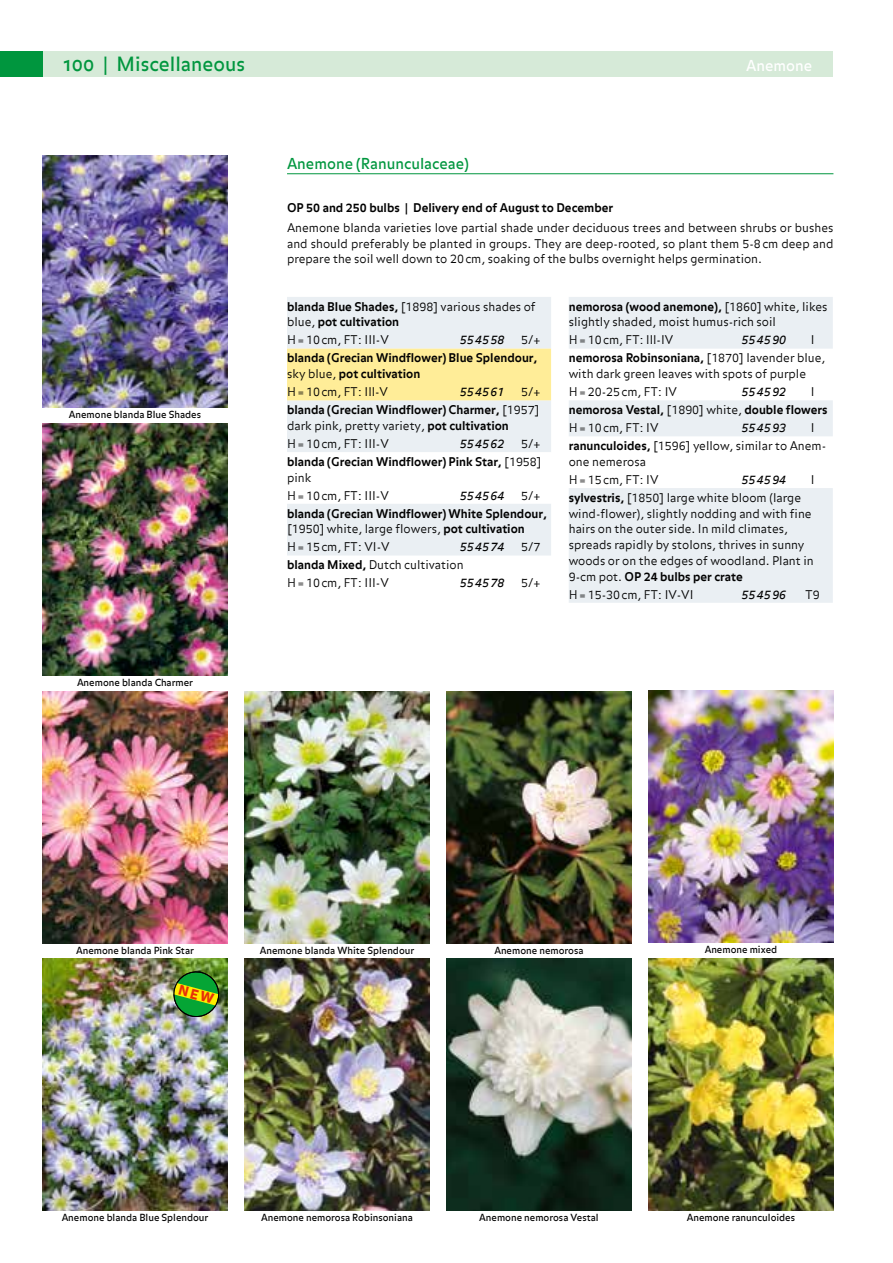
<style>
.page{position:relative;width:893px;height:1263px;background:#fff}
.page>*{position:absolute;margin:0;border:0;box-sizing:border-box;transform-origin:0 0}
.t1{font:19.5px "Balance OT";color:#00963e}
.t2{font:15px "Balance OT";color:#00963e}
.t3{font:15px "Balance OT";color:#fff}
.t4{font:300 12px/15.8px "Balance";color:#000}
.t5{font:700 12px/18px "Balance";color:#000}
.t6{font:italic 12px "Balance";color:#000}
.t7{font:9.75px "Balance OT";color:#000}
.s1{font-weight:300}
.s2{font-weight:700}
</style>
<div class="page">
<div style="left:43px;top:51px;width:790px;height:26px;background:#d6ead8"></div>
<div style="left:0;top:51px;width:43px;height:26px;background:#00963e"></div>
<hr style="left:287px;top:173px;width:546px;height:1px;background:#00963e">
<svg style="left:287px;top:297px;width:264px;height:258px;fill:#eaeff3"></svg>
<div style="left:287px;top:349px;width:264px;height:51px;background:#ffed98"></div>
<svg style="left:569px;top:297px;width:264px;height:306px;fill:#eaeff3"></svg>
<img style="left:43px;top:155px;width:184px;height:252px">
<img style="left:43px;top:423px;width:184px;height:252px">
<img style="left:43px;top:691px;width:184px;height:252px">
<img style="left:244px;top:691px;width:185px;height:252px">
<img style="left:446px;top:691px;width:185px;height:252px">
<img style="left:244px;top:959px;width:185px;height:252px">
<img style="left:446px;top:959px;width:185px;height:251px">
<img style="left:648px;top:959px;width:185px;height:251px">
<img style="left:648px;top:691px;width:185px;height:252px">
<img style="left:43px;top:959px;width:184px;height:251px">
<svg style="left:173px;top:971px;width:46px;height:46px;background:#5aa32d"></svg>
<h1 class="t1" style="left:64px;top:53px;width:183px">100 | Miscellaneous</h1>
<p class="t3" style="left:746px;top:57px;width:68px">Anemone</p>
<p class="t7" style="left:69px;top:409px;width:134px">Anemone blanda Blue Shades</p>
<p class="t7" style="left:77px;top:676px;width:117px">Anemone blanda Charmer</p>
<p class="t2" style="left:287px;top:154px;width:183px">Anemone (Ranunculaceae)</p>
<p class="t5" style="left:287px;top:199px;width:328px">OP 50 and 250 bulbs | Delivery end of August to December</p>
<p class="t4" style="left:287px;top:220px;width:548px;text-align:justify">Anemone blanda varieties love partial shade under deciduous trees and between shrubs or bushes and should preferably be planted in groups. They are deep-rooted, so plant them 5-8cm deep and prepare the soil well down to 20cm, soaking of the bulbs overnight helps germination.</p>
<p class="t5" style="left:287px;top:299px;width:250px;line-height:15.8px">blanda Blue Shades, <span class="s1">[1898] various shades of blue,</span> pot cultivation</p>
<p class="t4" style="left:287px;top:333px;width:103px">H=10cm, FT: III-V</p>
<p class="t6" style="left:460px;top:333px;width:46px">554558</p>
<p class="t4" style="left:521px;top:333px;width:21px">5/+</p>
<p class="t5" style="left:287px;top:351px;width:252px;line-height:15.8px">blanda (Grecian Windflower) Blue Splendour, <span class="s1">sky blue,</span> pot cultivation</p>
<p class="t4" style="left:287px;top:385px;width:103px">H=10cm, FT: Ill-V</p>
<p class="t6" style="left:460px;top:385px;width:46px">554561</p>
<p class="t4" style="left:569px;top:299px;width:260px"><span class="s2">nemorosa (wood anemone),</span> [1860] white, likes slightly shaded, moist humus-rich soil</p>
<p class="t4" style="left:569px;top:333px;width:106px">H=10cm, FT: lll-IV</p>
<p class="t6" style="left:741px;top:333px;width:46px">554590</p>
<p class="t5" style="left:569px;top:332px;width:258px;text-indent:242px"><span class="s1">I </span>nemorosa Robinsoniana, <span class="s1">[1870] lavender blue,</span></p>
<p class="t4" style="left:569px;top:366px;width:239px;line-height:18px">with dark green leaves with spots of purple<br>H=20-25cm, FT: IV</p>
<p class="t5" style="left:287px;top:383px;width:255px;text-align:right"><span class="s1">5/+<br></span>blanda (Grecian Windflower) Charmer, <span class="s1">[1957]</span></p>
<p class="t4" style="left:287px;top:417px;width:223px;line-height:18px">dark pink, pretty variety, <span class="s2">pot cultivation<br></span>H=10cm, FT: III-V</p>
<p class="t5" style="left:569px;top:383px;width:260px;text-indent:242px"><span class="s1">I </span>nemorosa Vestal, <span class="s1">[1890] white,</span> double flowers<br><span class="s1">H=10cm, FT: IV</span></p>
<p class="t6" style="left:741px;top:385px;width:46px">554592</p>
<p class="t4" style="left:569px;top:419px;width:259px;line-height:18px;text-indent:242px">I <span class="s2">ranunculoides,</span> [1596] yellow, similar to Anem-</p>
<p class="t4" style="left:569px;top:453px;width:91px;line-height:18px">one nemerosa<br>H=15cm, FT: IV</p>
<p class="t6" style="left:741px;top:421px;width:46px">554593</p>
<p class="t5" style="left:287px;top:435px;width:256px;text-align:right"><span class="s1">5/+<br></span>blanda (Grecian Windflower) Pink Star, <span class="s1">[1958]</span></p>
<p class="t4" style="left:287px;top:469px;width:103px;line-height:18px">pink<br>H=10cm, FT: III-V</p>
<p class="t6" style="left:460px;top:437px;width:46px">554562</p>
<p class="t6" style="left:741px;top:472px;width:46px">554594</p>
<p class="t4" style="left:811px;top:472px;width:5px">I</p>
<p class="t4" style="left:569px;top:490px;width:246px"><span class="s2">sylvestris,</span> [1850] large white bloom (large wind-flower), slightly nodding and with fine hairs on the outer side. In mild climates, spreads rapidly by stolons, thrives in sunny woods or on the edges of woodland. Plant in 9-cm pot. <span class="s2">OP 24 bulbs per crate</span></p>
<p class="t4" style="left:569px;top:587px;width:126px">H=15-30cm, FT: IV-VI</p>
<p class="t6" style="left:741px;top:587px;width:46px">554596</p>
<p class="t4" style="left:806px;top:587px;width:16px">T9</p>
<p class="t6" style="left:460px;top:488px;width:46px">554564</p>
<p class="t4" style="left:521px;top:488px;width:21px">5/+</p>
<p class="t5" style="left:287px;top:506px;width:261px;line-height:15.8px">blanda (Grecian Windflower) White Splendour, <span class="s1">[1950] white, large flowers,</span> pot cultivation</p>
<p class="t4" style="left:287px;top:540px;width:104px">H=15cm, FT: VI-V</p>
<p class="t6" style="left:460px;top:540px;width:46px">554574</p>
<p class="t4" style="left:521px;top:540px;width:21px">5/7</p>
<p class="t4" style="left:287px;top:557px;width:178px;line-height:18px"><span class="s2">blanda Mixed,</span> Dutch cultivation<br>H=10cm, FT: III-V</p>
<p class="t6" style="left:460px;top:576px;width:46px">554578</p>
<p class="t4" style="left:521px;top:576px;width:21px">5/+</p>
<p class="t7" style="left:76px;top:944px;width:119px">Anemone blanda Pink Star</p>
<p class="t7" style="left:260px;top:944px;width:156px">Anemone blanda White Splendour</p>
<p class="t7" style="left:494px;top:944px;width:91px">Anemone nemorosa</p>
<p class="t7" style="left:705px;top:944px;width:74px">Anemone mixed</p>
<p class="t7" style="left:62px;top:1211px;width:148px">Anemone blanda Blue Splendour</p>
<p class="t7" style="left:261px;top:1212px;width:153px">Anemone nemorosa Robinsoniana</p>
<p class="t7" style="left:479px;top:1212px;width:121px">Anemone nemorosa Vestal</p>
<p class="t7" style="left:687px;top:1212px;width:110px">Anemone ranunculoides</p>
</div>
